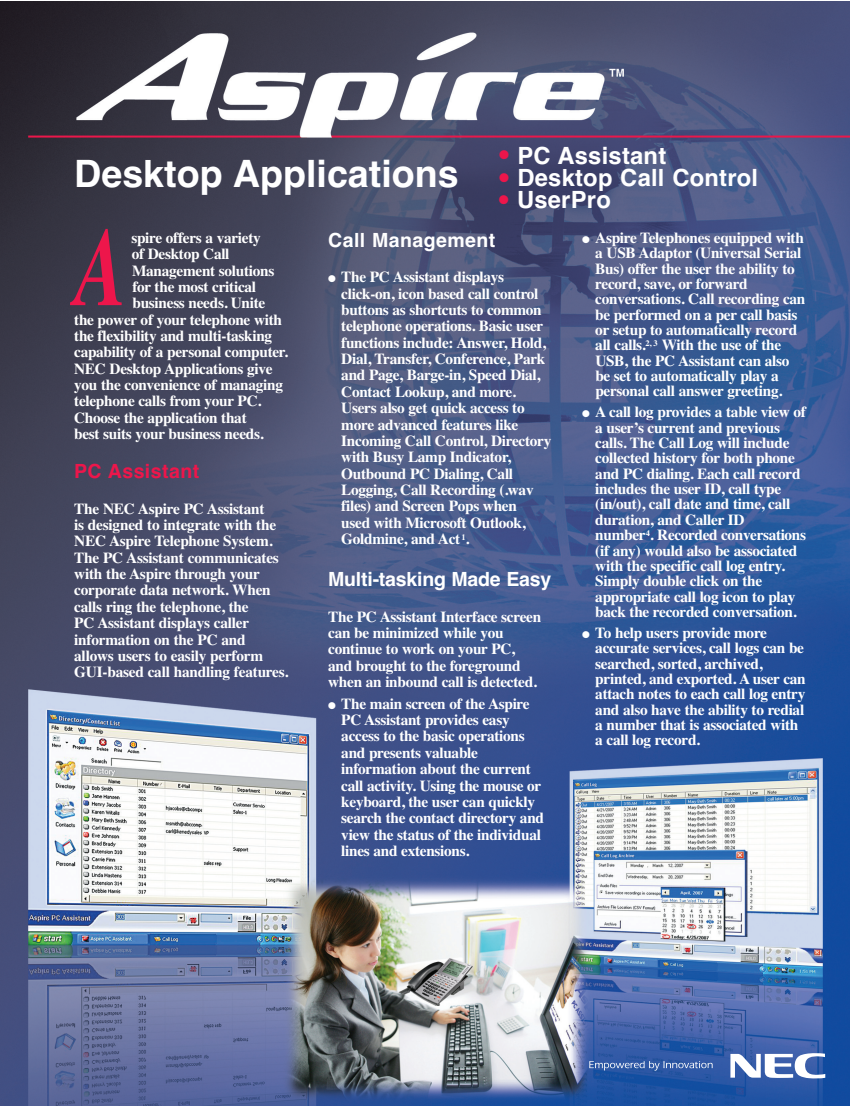
<style>
.page{position:relative;width:850px;height:1106px;background:#fff}
.page>*{position:absolute;margin:0;border:0;box-sizing:border-box;transform-origin:0 0}
.t1{font:italic 700 111.6px "Times";color:#ed164b;scale:.7 1}
.t2{font:700 37.65px "Helvetica";color:#fff}
.t3{font:700 23.7px "Helvetica";letter-spacing:.01em;color:#fff}
.t4{font:700 19.5px "Helvetica";letter-spacing:-.01em;color:#fff}
.t5{font:700 19.5px "Helvetica";letter-spacing:.02em;color:#fff}
.t6{font:700 19.5px "Helvetica";letter-spacing:.02em;color:#ed164b}
.t7{font:700 15.3px/16.4px "Times";letter-spacing:-.02em;color:#fff}
</style>
<div class="page">
<img style="left:0;top:1px;width:850px;height:1104px">
<svg style="left:589px;top:1060px;width:124px;height:10px"></svg>
<svg style="left:730px;top:1052px;width:95px;height:26px"></svg>
<h3 class="t3" style="left:499px;top:146px;width:169px"><sup>●</sup> PC Assistant</h3>
<h3 class="t3" style="left:499px;top:169px;width:260px"><sup>●</sup> Desktop Call Control</h3>
<h3 class="t3" style="left:499px;top:191px;width:113px"><sup>●</sup> UserPro</h3>
<h2 class="t2" style="left:74px;top:160px;width:386px">Desktop Applications</h2>
<h1 class="t1" style="left:74px;top:227px;width:76px">A</h1>
<p class="t7" style="left:131px;top:231px;width:131px">spire offers a variety</p>
<p class="t7" style="left:132px;top:247px;width:99px">of Desktop Call</p>
<p class="t7" style="left:132px;top:263px;width:144px">Management solutions</p>
<p class="t7" style="left:132px;top:280px;width:125px">for the most critical</p>
<p class="t7" style="left:133px;top:296px;width:134px">business needs. Unite</p>
<p class="t7" style="left:74px;top:312px;width:209px">the power of your telephone with</p>
<p class="t7" style="left:74px;top:329px;width:200px">the flexibility and multi-tasking</p>
<p class="t7" style="left:74px;top:345px;width:215px">capability of a personal computer.</p>
<p class="t7" style="left:74px;top:361px;width:200px">NEC Desktop Applications give</p>
<p class="t7" style="left:74px;top:378px;width:210px">you the convenience of managing</p>
<p class="t7" style="left:74px;top:394px;width:189px">telephone calls from your PC.</p>
<p class="t7" style="left:74px;top:410px;width:174px">Choose the application that</p>
<p class="t7" style="left:74px;top:427px;width:191px">best suits your business needs.</p>
<p class="t6" style="left:74px;top:464px;width:127px">PC Assistant</p>
<p class="t7" style="left:74px;top:501px;width:216px">The NEC Aspire PC Assistant<br>is designed to integrate with the<br>NEC Aspire Telephone System.<br>The PC Assistant communicates with the Aspire through your corporate data network. When calls ring the telephone, the<br>PC Assistant displays caller information on the PC and allows users to easily perform<br>GUI-based call handling features.</p>
<p class="t7" style="left:595px;top:231px;width:212px;line-height:15.3px;text-indent:-13px">● Aspire Telephones equipped with a USB Adaptor (Universal Serial<br>Bus) offer the user the ability to record, save, or forward conversations. Call recording can be performed on a per call basis or setup to automatically record all calls.<sup>2,</sup> <sup>3</sup> With the use of the<br>USB, the PC Assistant can also be set to automatically play a personal call answer greeting.</p>
<p class="t7" style="left:595px;top:406px;width:212px;line-height:15.3px;text-indent:-13px">● A call log provides a table view of a user’s current and previous calls. The Call Log will include collected history for both phone and PC dialing. Each call record includes the user ID, call type (in/out), call date and time, call duration, and Caller ID number<sup>4</sup>. Recorded conversations (if any) would also be associated with the specific call log entry.<br>Simply double click on the appropriate call log icon to play back the recorded conversation.</p>
<p class="t7" style="left:595px;top:626px;width:212px;line-height:15.3px;text-indent:-13px">● To help users provide more accurate services, call logs can be searched, sorted, archived, printed, and exported. A user can attach notes to each call log entry and also have the ability to redial a number that is associated with a call log record.</p>
<p class="t5" style="left:328px;top:232px;width:169px">Call Management</p>
<p class="t7" style="left:341px;top:270px;width:212px;text-indent:-13px">● The PC Assistant displays click-on, icon based call control buttons as shortcuts to common telephone operations. Basic user functions include: Answer, Hold,<br>Dial, Transfer, Conference, Park and Page, Barge-in, Speed Dial,<br>Contact Lookup, and more.<br>Users also get quick access to more advanced features like<br>Incoming Call Control, Directory with Busy Lamp Indicator,<br>Outbound PC Dialing, Call<br>Logging, Call Recording (.wav files) and Screen Pops when<br>used with Microsoft Outlook,<br>Goldmine, and Act <sup>1</sup>.</p>
<p class="t4" style="left:328px;top:571px;width:225px">Multi-tasking Made Easy</p>
<p class="t7" style="left:328px;top:609px;width:215px">The PC Assistant Interface screen can be minimized while you continue to work on your PC, and brought to the foreground when an inbound call is detected.</p>
<p class="t7" style="left:341px;top:696px;width:204px;text-indent:-13px">● The main screen of the Aspire<br>PC Assistant provides easy access to the basic operations and presents valuable information about the current call activity. Using the mouse or keyboard, the user can quickly search the contact directory and view the status of the individual lines and extensions.</p>
</div>
